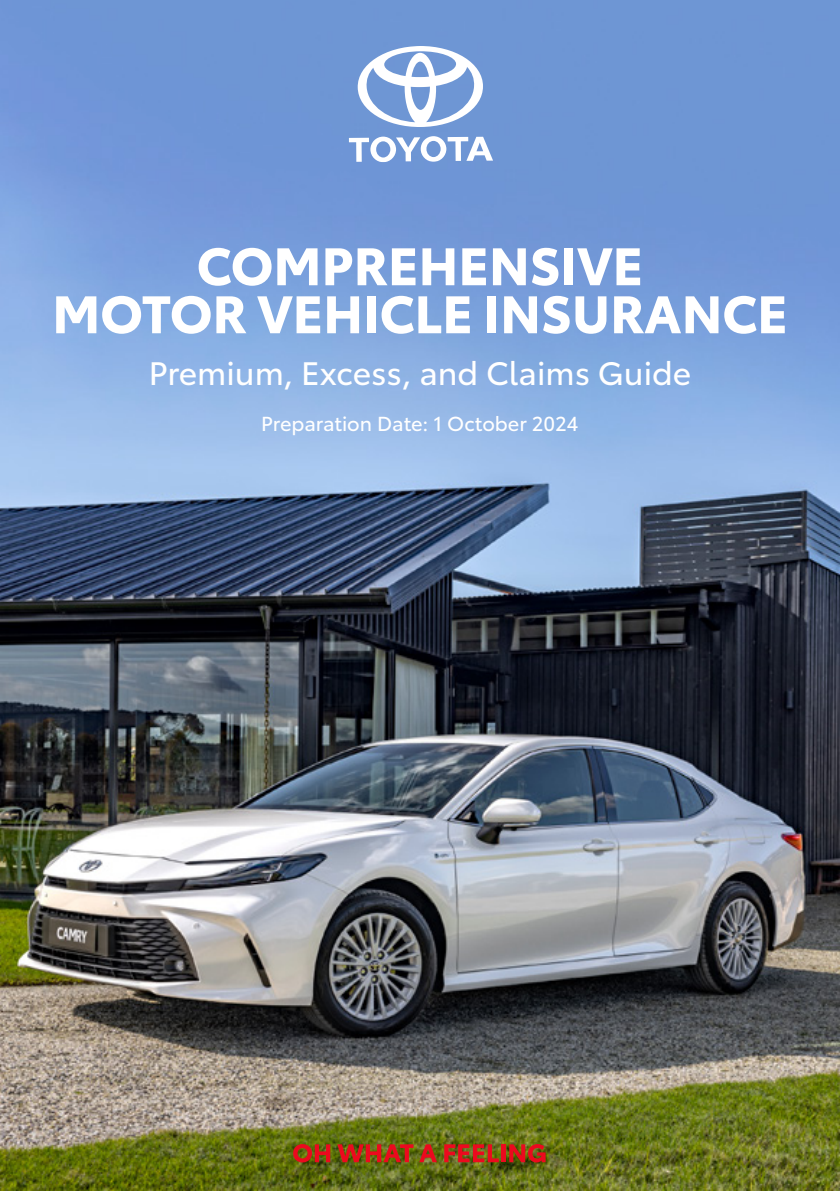
<style>
.page{position:relative;width:840px;height:1191px;background:#fff}
.page>*{position:absolute;margin:0;border:0;box-sizing:border-box;transform-origin:0 0}
.t1{font:700 52px/48px "Toyota Type";color:#fff;text-align:center}
.t2{font:32px "Toyota Type";color:#fff}
.t3{font:20px "Toyota Type";color:#fff}
</style>
<div class="page">
<img style="left:0;top:0;width:839px;height:1191px">
<svg style="left:348px;top:136px;width:145px;height:26px"></svg>
<svg style="left:357px;top:46px;width:125px;height:81px"></svg>
<svg style="left:293px;top:1144px;width:37px;height:18px"></svg>
<svg style="left:337px;top:1144px;width:76px;height:18px"></svg>
<svg style="left:419px;top:1144px;width:17px;height:18px"></svg>
<svg style="left:444px;top:1144px;width:54px;height:18px"></svg>
<hr style="left:501px;top:1144px;width:4px;height:18px;background:#eb0a1e">
<svg style="left:509px;top:1144px;width:36px;height:18px"></svg>
<p class="t1" style="left:52px;top:238px;width:736px">COMPREHENSIVE<br>MOTOR VEHICLE INSURANCE</p>
<p class="t2" style="left:149px;top:350px;width:543px">Premium, Excess, and Claims Guide</p>
<p class="t3" style="left:261px;top:409px;width:319px">Preparation Date: 1 October 2024</p>
</div>
